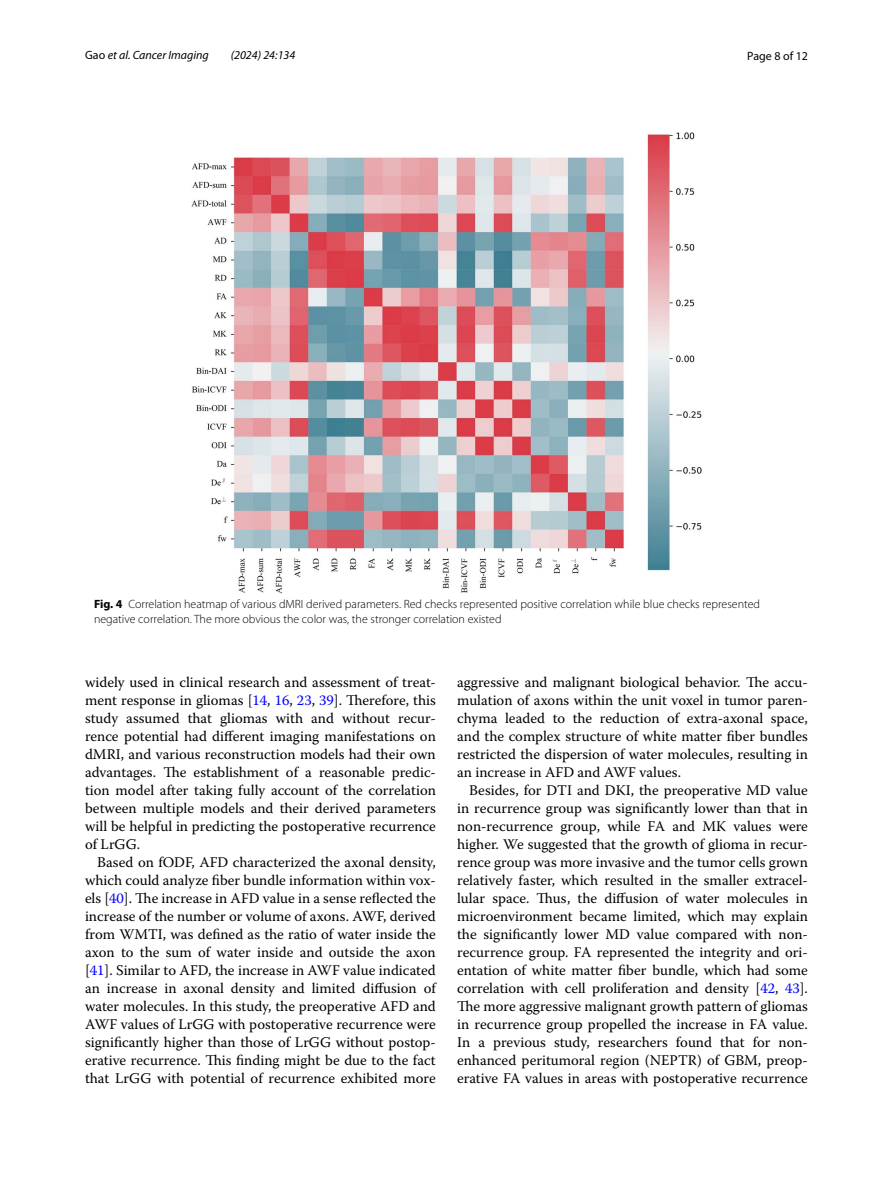
<style>
.page{position:relative;width:893px;height:1187px;background:#fff}
.page>*{position:absolute;margin:0;border:0;box-sizing:border-box;transform-origin:0 0}
.t1{font:14.7px/18px "Warnock Pro";color:#000;text-align:justify}
.t2{font:300 12px/15px "Myriad Pro";color:#000}
.t3{font:italic 12px "Myriad Pro";color:#000}
.t4{font:12px "Myriad Pro";color:#000}
.s1{font-style:normal}
.s2{font-weight:700}
.s3{color:#00f}
</style>
<div class="page">
<img style="left:191px;top:133px;width:511px;height:460px">
<p class="t3" style="left:85px;top:48px;width:125px"><span class="s1">Gao</span> et al. Cancer Imaging</p>
<p class="t3" style="left:231px;top:48px;width:66px">(2024) 24:134</p>
<p class="t4" style="left:747px;top:48px;width:62px">Page 8 of 12</p>
<p class="t2" style="left:94px;top:597px;width:668px"><span class="s2">Fig. 4</span> Correlation heatmap of various dMRI derived parameters. Red checks represented positive correlation while blue checks represented negative correlation. The more obvious the color was, the stronger correlation existed</p>
<p class="t1" style="left:85px;top:672px;width:352px">widely used in clinical research and assessment of treat&shy;ment response in gliomas [<span class="s3">14</span>, <span class="s3">16</span>, <span class="s3">23</span>, <span class="s3">39</span>]. Therefore, this study assumed that gliomas with and without recur&shy;rence potential had different imaging manifestations on dMRI, and various reconstruction models had their own advantages. The establishment of a reasonable predic&shy;tion model after taking fully account of the correlation between multiple models and their derived parameters will be helpful in predicting the postoperative recurrence of LrGG.</p>
<p class="t1" style="left:85px;top:852px;width:352px;text-indent:12px">Based on fODF, AFD characterized the axonal density, which could analyze fiber bundle information within vox&shy;els [<span class="s3">40</span>]. The increase in AFD value in a sense reflected the increase of the number or volume of axons. AWF, derived from WMTI, was defined as the ratio of water inside the axon to the sum of water inside and outside the axon [<span class="s3">41</span>]. Similar to AFD, the increase in AWF value indicated an increase in axonal density and limited diffusion of water molecules. In this study, the preoperative AFD and AWF values of LrGG with postoperative recurrence were significantly higher than those of LrGG without postop&shy;erative recurrence. This finding might be due to the fact that LrGG with potential of recurrence exhibited more</p>
<p class="t1" style="left:457px;top:672px;width:352px">aggressive and malignant biological behavior. The accu&shy;mulation of axons within the unit voxel in tumor paren&shy;chyma leaded to the reduction of extra-axonal space, and the complex structure of white matter fiber bundles restricted the dispersion of water molecules, resulting in an increase in AFD and AWF values.</p>
<p class="t1" style="left:457px;top:780px;width:352px;text-indent:12px">Besides, for DTI and DKI, the preoperative MD value in recurrence group was significantly lower than that in non-recurrence group, while FA and MK values were higher. We suggested that the growth of glioma in recur&shy;rence group was more invasive and the tumor cells grown relatively faster, which resulted in the smaller extracel&shy;lular space. Thus, the diffusion of water molecules in microenvironment became limited, which may explain the significantly lower MD value compared with non&shy;recurrence group. FA represented the integrity and ori&shy;entation of white matter fiber bundle, which had some correlation with cell proliferation and density [<span class="s3">42</span>, <span class="s3">43</span>].<br>The more aggressive malignant growth pattern of gliomas in recurrence group propelled the increase in FA value.<br>In a previous study, researchers found that for non&shy;enhanced peritumoral region (NEPTR) of GBM, preop&shy;erative FA values in areas with postoperative recurrence</p>
</div>
